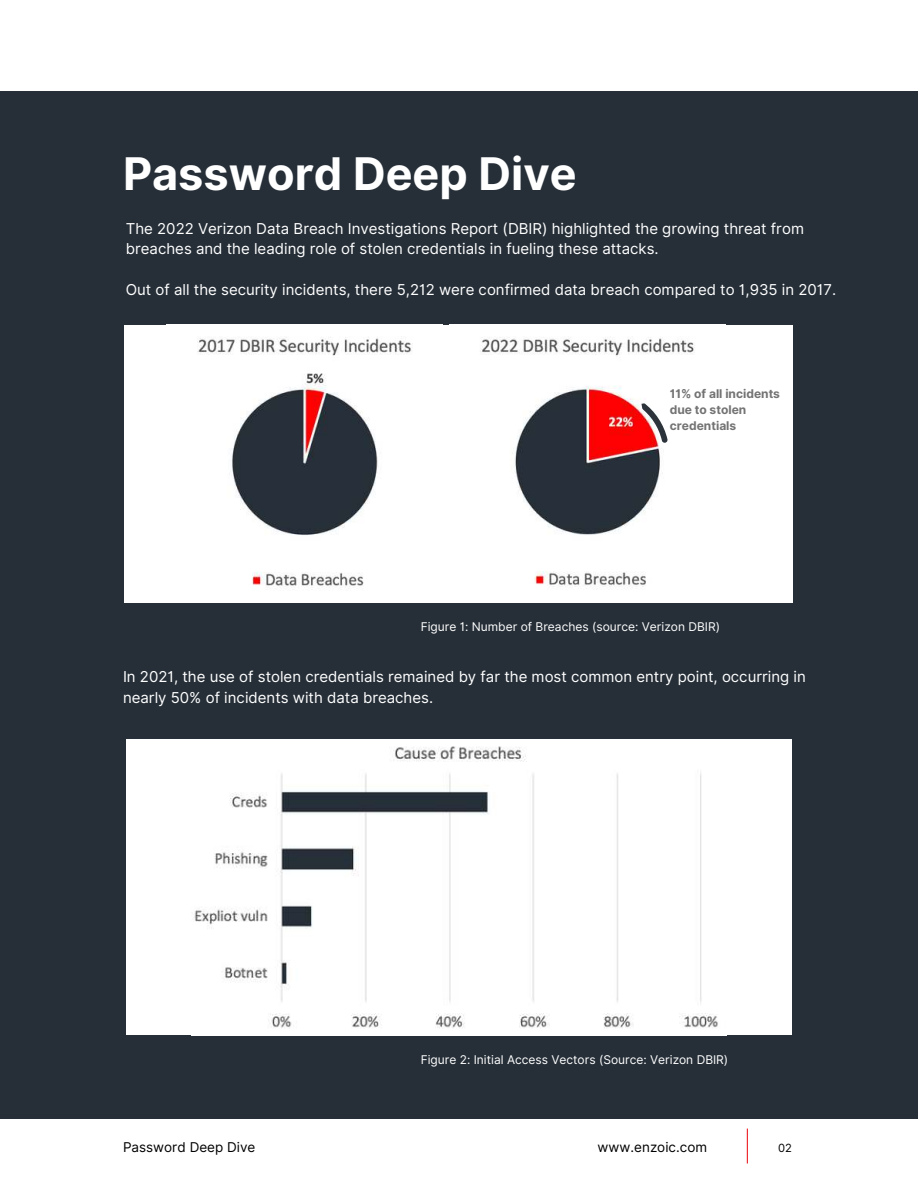
<style>
.page{position:relative;width:918px;height:1188px;background:#fff}
.page>*{position:absolute;margin:0;border:0;box-sizing:border-box;transform-origin:0 0}
.t1{font:700 45px "Inter";color:#fff}
.t2{font:15px/20.2px "Inter";color:#fff}
.t3{font:13.5px "Inter";color:#000}
.t4{font:12px "Inter";color:#fff}
.t5{font:700 12px/16px "Inter";color:#737373}
.t6{font:11.25px "Inter";color:#000}
</style>
<div class="page">
<hr style="left:747px;top:1129px;width:1px;height:34px;background:#ed1e24">
<div style="left:0;top:92px;width:918px;height:1027px;background:#262f38"></div>
<div style="left:124px;top:325px;width:669px;height:277px;background:#fff"></div>
<img style="left:480px;top:337px;width:215px;height:251px">
<svg style="left:641px;top:400px;width:31px;height:47px"></svg>
<div style="left:126px;top:739px;width:666px;height:296px;background:#fff"></div>
<img style="left:197px;top:337px;width:215px;height:253px">
<img style="left:194px;top:746px;width:524px;height:282px">
<h1 class="t1" style="left:123px;top:141px;width:455px">Password Deep Dive</h1>
<p class="t2" style="left:126px;top:218px;width:680px">The 2022 Verizon Data Breach Investigations Report (DBIR) highlighted the growing threat from breaches and the leading role of stolen credentials in fueling these attacks.</p>
<p class="t2" style="left:126px;top:279px;width:712px">Out of all the security incidents, there 5,212 were confirmed data breach compared to 1,935 in 2017.</p>
<p class="t5" style="left:670px;top:386px;width:112px">11% of all incidents due to stolen credentials</p>
<p class="t4" style="left:421px;top:618px;width:301px">Figure 1: Number of Breaches (source: Verizon DBIR)</p>
<p class="t2" style="left:123px;top:667px;width:684px">In 2021, the use of stolen credentials remained by far the most common entry point, occurring in nearly 50% of incidents with data breaches.</p>
<p class="t4" style="left:421px;top:1051px;width:309px">Figure 2: Initial Access Vectors (Source: Verizon DBIR)</p>
<p class="t3" style="left:123px;top:1137px;width:134px">Password Deep Dive</p>
<p class="t3" style="left:598px;top:1137px;width:111px">www.enzoic.com</p>
<p class="t6" style="left:778px;top:1140px;width:15px">02</p>
</div>
